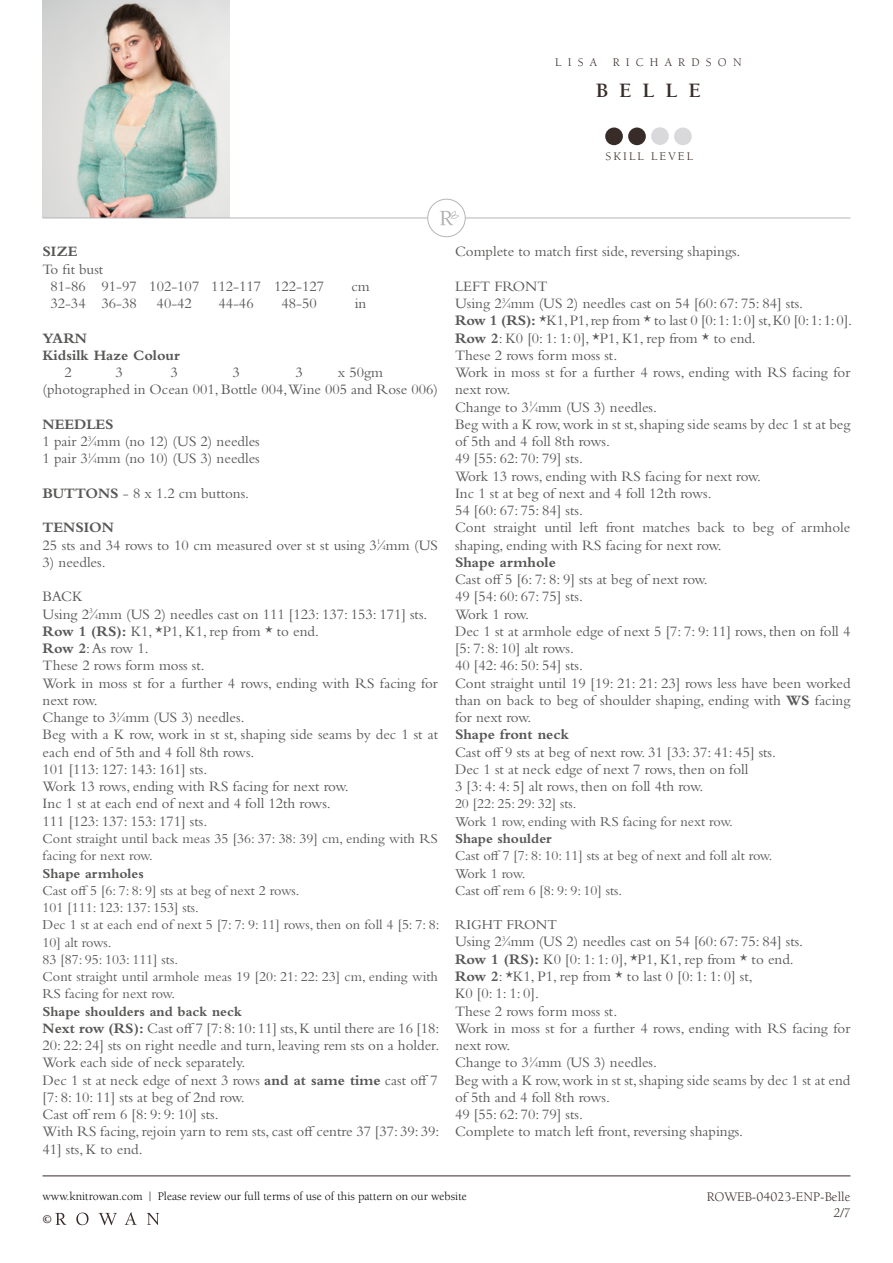
<style>
.page{position:relative;width:893px;height:1263px;background:#fff}
.page>*{position:absolute;margin:0;border:0;box-sizing:border-box;transform-origin:0 0}
.t1{font:700 21px "Berkeley Std";letter-spacing:.52em;color:#382c28}
.t2{font:15px/17.2px "Bembo Std";color:#575756}
.t3{font:700 15px/17.2px "Bembo Std";color:#575756}
.t4{font:14.25px/17.2px "Bembo Std";color:#575756}
.t5{font:700 14.25px "Bembo Std";color:#575756}
.t6{font:13.5px "Berkeley Std";color:#382c28}
.t7{font:italic 13.5px "Berkeley Std";color:#382c28}
.t8{font:12px/22.5px "Berkeley Std";color:#000}
.t9{font:12px "Berkeley Std";letter-spacing:.52em;color:#382c28}
.t10{font:12px "Berkeley Std";letter-spacing:.18em;color:#382c28}
.s1{font-weight:700}
.s2{font-size:7.5px}
.s3{color:#382c28}
.s4{font-weight:700;color:#382c28}
</style>
<div class="page">
<hr style="left:43px;top:1175px;width:807px;height:1px;background:#382c28">
<img style="left:43px;top:0;width:186px;height:218px">
<hr style="left:43px;top:218px;width:807px;height:1px;background:#b3b5b6">
<div style="left:428px;top:199px;width:37px;height:38px;background:#fff;border-radius:50%"></div>
<svg style="left:440px;top:211px;width:19px;height:14px"></svg>
<div style="left:427px;top:199px;width:39px;height:38px;border:1px solid #b3b5b6;border-radius:50%"></div>
<div style="left:628px;top:128px;width:18px;height:17px;background:#382c28;border-radius:50%"></div>
<div style="left:674px;top:128px;width:18px;height:17px;background:#d9d8da;border-radius:50%"></div>
<div style="left:605px;top:128px;width:18px;height:17px;background:#382c28;border-radius:50%"></div>
<div style="left:651px;top:127px;width:18px;height:18px;background:#d9d8da;border-radius:50%"></div>
<svg style="left:55px;top:1213px;width:11px;height:12px"></svg>
<svg style="left:76px;top:1212px;width:13px;height:13px"></svg>
<svg style="left:99px;top:1213px;width:18px;height:12px"></svg>
<svg style="left:125px;top:1212px;width:12px;height:13px"></svg>
<svg style="left:147px;top:1213px;width:12px;height:12px"></svg>
<p class="t9" style="left:555px;top:55px;width:43px">LISA</p>
<p class="t9" style="left:613px;top:55px;width:131px">RICHARDSON</p>
<h1 class="t1" style="left:596px;top:79px;width:107px">BELLE</h1>
<p class="t10" style="left:605px;top:149px;width:89px">SKILL LEVEL</p>
<p class="t3" style="left:43px;top:243px;width:36px">SIZE</p>
<p class="t2" style="left:50px;top:260px;width:275px;text-indent:-8px">To fit bust<br>81-86 91-97 102-107 112-117 122-127</p>
<p class="t2" style="left:351px;top:277px;width:20px">cm</p>
<p class="t2" style="left:50px;top:295px;width:88px">32-34 36-38</p>
<p class="t2" style="left:157px;top:295px;width:37px">40-42</p>
<p class="t2" style="left:218px;top:295px;width:37px">44-46</p>
<p class="t2" style="left:281px;top:295px;width:37px">48-50</p>
<p class="t2" style="left:355px;top:295px;width:13px">in</p>
<p class="t3" style="left:43px;top:329px;width:139px">YARN<br>Kidsilk Haze Colour</p>
<p class="t2" style="left:64px;top:364px;width:9px">2</p>
<p class="t2" style="left:115px;top:364px;width:9px">3</p>
<p class="t2" style="left:171px;top:364px;width:9px">3</p>
<p class="t2" style="left:232px;top:364px;width:9px">3</p>
<p class="t2" style="left:295px;top:364px;width:9px">3</p>
<p class="t2" style="left:43px;top:364px;width:397px;text-indent:295px">x 50gm (photographed in Ocean 001, Bottle 004,Wine 005 and Rose 006)</p>
<p class="t2" style="left:43px;top:415px;width:219px"><span class="s1">NEEDLES<br></span>1 pair 2<sup>3</sup>⁄<span class="s2">4</span>mm (no 12) (US 2) needles<br>1 pair 3<sup>1</sup>⁄<span class="s2">4</span>mm (no 10) (US 3) needles</p>
<p class="t2" style="left:43px;top:484px;width:208px"><span class="s1">BUTTONS</span> - 8 x 1.2 cm buttons.</p>
<p class="t2" style="left:43px;top:519px;width:397px"><span class="s1">TENSION<br></span>25 sts and 34 rows to 10 cm measured over st st using 3<sup>1</sup>⁄<span class="s2">4</span>mm (US</p>
<p class="t2" style="left:43px;top:553px;width:65px">3) needles.</p>
<p class="t2" style="left:43px;top:588px;width:397px">BACK<br>Using 2<sup>3</sup>⁄<span class="s2">4</span>mm (US 2) needles cast on 111 [123: 137: 153: 171] sts.<br><span class="s1">Row 1 (RS):</span> K1, *P1, K1, rep from * to end.<br><span class="s1">Row 2</span>: As row 1.<br>These 2 rows form moss st.<br>Work in moss st for a further 4 rows, ending with RS facing for next row.<br>Change to 3<sup>1</sup>⁄<span class="s2">4</span>mm (US 3) needles.<br>Beg with a K row, work in st st, shaping side seams by dec 1 st at each end of 5th and 4 foll 8th rows.<br>101 [113: 127: 143: 161] sts.<br>Work 13 rows, ending with RS facing for next row.<br>Inc 1 st at each end of next and 4 foll 12th rows.<br>111 [123: 137: 153: 171] sts.</p>
<p class="t4" style="left:43px;top:830px;width:397px">Cont straight until back meas 35 [36: 37: 38: 39] cm, ending with RS facing for next row.</p>
<p class="t5" style="left:43px;top:865px;width:103px">Shape armholes</p>
<p class="t4" style="left:43px;top:881px;width:398px">Cast off 5 [6: 7: 8: 9] sts at beg of next 2 rows.<br>101 [111: 123: 137: 153] sts.<br>Dec 1 st at each end of next 5 [7: 7: 9: 11] rows, then on foll 4 [5: 7: 8:<br>10] alt rows.<br>83 [87: 95: 103: 111] sts.<br>Cont straight until armhole meas 19 [20: 21: 22: 23] cm, ending with RS facing for next row.</p>
<p class="t5" style="left:43px;top:1003px;width:201px">Shape shoulders and back neck</p>
<p class="t2" style="left:43px;top:1019px;width:399px"><span class="s1">Next row (RS):</span> Cast off 7 [7: 8: 10: 11] sts, K until there are 16 [18:<br>20: 22: 24] sts on right needle and turn, leaving rem sts on a holder.<br>Work each side of neck separately.<br>Dec 1 st at neck edge of next 3 rows <span class="s1">and at same time</span> cast off 7 [7: 8: 10: 11] sts at beg of 2nd row.<br>Cast off rem 6 [8: 9: 9: 10] sts.<br>With RS facing, rejoin yarn to rem sts, cast off centre 37 [37: 39: 39:<br>41] sts, K to end.</p>
<p class="t2" style="left:455px;top:243px;width:287px">Complete to match first side, reversing shapings.</p>
<p class="t2" style="left:455px;top:277px;width:398px">LEFT FRONT<br>Using 2<sup>3</sup>⁄<span class="s2">4</span>mm (US 2) needles cast on 54 [60: 67: 75: 84] sts.<br><span class="s1">Row 1 (RS):</span> *K1, P1, rep from * to last 0 [0: 1: 1: 0] st, K0 [0: 1: 1: 0].<br><span class="s1">Row 2</span>: K0 [0: 1: 1: 0], *P1, K1, rep from * to end.<br>These 2 rows form moss st.<br>Work in moss st for a further 4 rows, ending with RS facing for next row.<br>Change to 3<sup>1</sup>⁄<span class="s2">4</span>mm (US 3) needles.<br>Beg with a K row, work in st st, shaping side seams by dec 1 st at beg of 5th and 4 foll 8th rows.<br>49 [55: 62: 70: 79] sts.<br>Work 13 rows, ending with RS facing for next row.<br>Inc 1 st at beg of next and 4 foll 12th rows.<br>54 [60: 67: 75: 84] sts.<br>Cont straight until left front matches back to beg of armhole shaping, ending with RS facing for next row.</p>
<p class="t3" style="left:455px;top:553px;width:102px">Shape armhole</p>
<p class="t2" style="left:455px;top:571px;width:397px">Cast off 5 [6: 7: 8: 9] sts at beg of next row.<br>49 [54: 60: 67: 75] sts.<br>Work 1 row.<br>Dec 1 st at armhole edge of next 5 [7: 7: 9: 11] rows, then on foll 4 [5: 7: 8: 10] alt rows.<br>40 [42: 46: 50: 54] sts.<br>Cont straight until 19 [19: 21: 21: 23] rows less have been worked than on back to beg of shoulder shaping, ending with <span class="s1">WS</span> facing for next row.</p>
<p class="t3" style="left:455px;top:726px;width:115px">Shape front neck</p>
<p class="t2" style="left:455px;top:743px;width:323px">Cast off 9 sts at beg of next row. 31 [33: 37: 41: 45] sts.<br>Dec 1 st at neck edge of next 7 rows, then on foll<br>3 [3: 4: 4: 5] alt rows, then on foll 4th row.</p>
<p class="t4" style="left:455px;top:795px;width:279px">20 [22: 25: 29: 32] sts.<br>Work 1 row, ending with RS facing for next row.</p>
<p class="t5" style="left:455px;top:830px;width:98px">Shape shoulder</p>
<p class="t4" style="left:455px;top:847px;width:319px">Cast off 7 [7: 8: 10: 11] sts at beg of next and foll alt row.<br>Work 1 row.<br>Cast off rem 6 [8: 9: 9: 10] sts.</p>
<p class="t4" style="left:455px;top:916px;width:104px">RIGHT FRONT</p>
<p class="t2" style="left:455px;top:933px;width:397px">Using 2<sup>3</sup>⁄<span class="s2">4</span>mm (US 2) needles cast on 54 [60: 67: 75: 84] sts.<br><span class="s1">Row 1 (RS):</span> K0 [0: 1: 1: 0], *P1, K1, rep from * to end.<br><span class="s1">Row 2</span>: *K1, P1, rep from * to last 0 [0: 1: 1: 0] st,<br>K0 [0: 1: 1: 0].<br>These 2 rows form moss st.<br>Work in moss st for a further 4 rows, ending with RS facing for next row.<br>Change to 3<sup>1</sup>⁄<span class="s2">4</span>mm (US 3) needles.<br>Beg with a K row, work in st st, shaping side seams by dec 1 st at end of 5th and 4 foll 8th rows.<br>49 [55: 62: 70: 79] sts.<br>Complete to match left front, reversing shapings.</p>
<p class="t8" style="left:43px;top:1185px;width:426px">www.knitrowan.com <span class="s3">|</span> Please review our full terms of use of this pattern on our website <span class="s4">©</span></p>
<p class="t6" style="left:707px;top:1190px;width:145px">ROWEB-04023-ENP-Belle</p>
<p class="t7" style="left:834px;top:1206px;width:18px">2/7</p>
</div>
